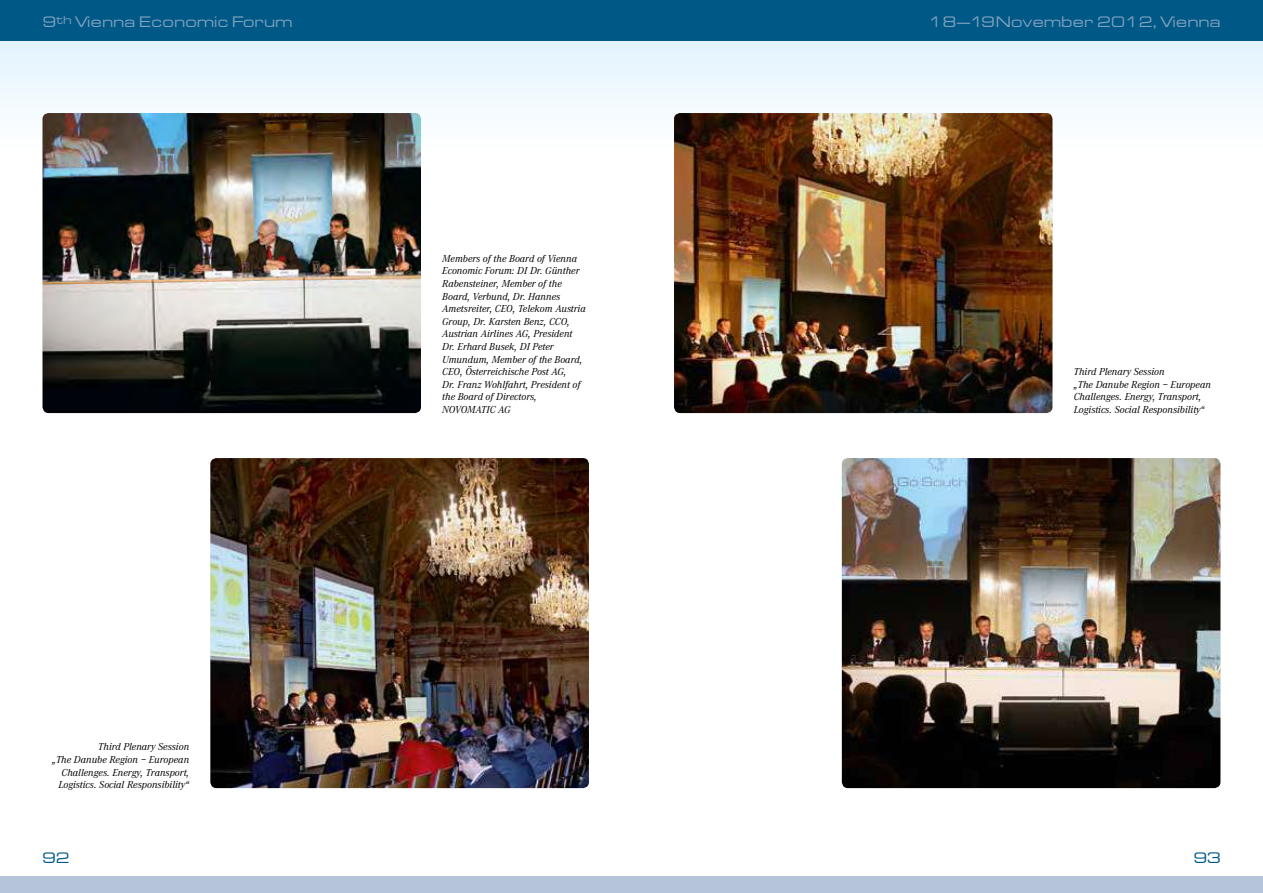
<style>
.page{position:relative;width:1263px;height:893px;background:#fff}
.page>*{position:absolute;margin:0;border:0;box-sizing:border-box;transform-origin:0 0}
.t1{font:13.5px "Thekla Extended";letter-spacing:.02em;color:#82a1bf}
.t2{font:13.5px "Thekla Extended";color:#005886}
.t3{font:italic 10.5px/12.6px "Corporate A";color:#000}
</style>
<div class="page">
<svg style="left:631px;top:40px;width:632px;height:113px"></svg>
<svg style="left:0;top:40px;width:631px;height:113px"></svg>
<div style="left:0;top:0;width:631px;height:40px;background:#005886"></div>
<div style="left:0;top:876px;width:631px;height:17px;background:#b5c4d8"></div>
<div style="left:631px;top:0;width:632px;height:40px;background:#005886"></div>
<div style="left:631px;top:876px;width:632px;height:17px;background:#b5c4d8"></div>
<img style="left:210px;top:458px;width:379px;height:330px">
<img style="left:842px;top:458px;width:378px;height:330px">
<img style="left:43px;top:113px;width:378px;height:300px">
<img style="left:674px;top:113px;width:378px;height:300px">
<p class="t1" style="left:43px;top:12px;width:251px">9<sup>th</sup> Vienna Economic Forum</p>
<p class="t1" style="left:929px;top:12px;width:293px">18–19 November 2012, Vienna</p>
<p class="t3" style="left:52px;top:741px;width:139px;text-align:right">Third Plenary Session<br>„The Danube Region – European<br>Challenges. Energy, Transport,<br>Logistics. Social Responsibility“</p>
<p class="t3" style="left:442px;top:252px;width:145px">Members of the Board of Vienna<br>Economic Forum: DI Dr. Günther<br>Rabensteiner, Member of the<br>Board, Verbund, Dr. Hannes<br>Ametsreiter, CEO, Telekom Austria<br>Group, Dr. Karsten Benz, CCO,<br>Austrian Airlines AG, President<br>Dr. Erhard Busek, DI Peter<br>Umundum, Member of the Board,<br>CEO, Österreichische Post AG,<br>Dr. Franz Wohlfahrt, President of the Board of Directors,<br>NOVOMATIC AG</p>
<p class="t3" style="left:1074px;top:366px;width:139px">Third Plenary Session<br>„The Danube Region – European<br>Challenges. Energy, Transport,<br>Logistics. Social Responsibility“</p>
<p class="t2" style="left:42px;top:848px;width:29px">92</p>
<p class="t2" style="left:1193px;top:848px;width:29px">93</p>
</div>
